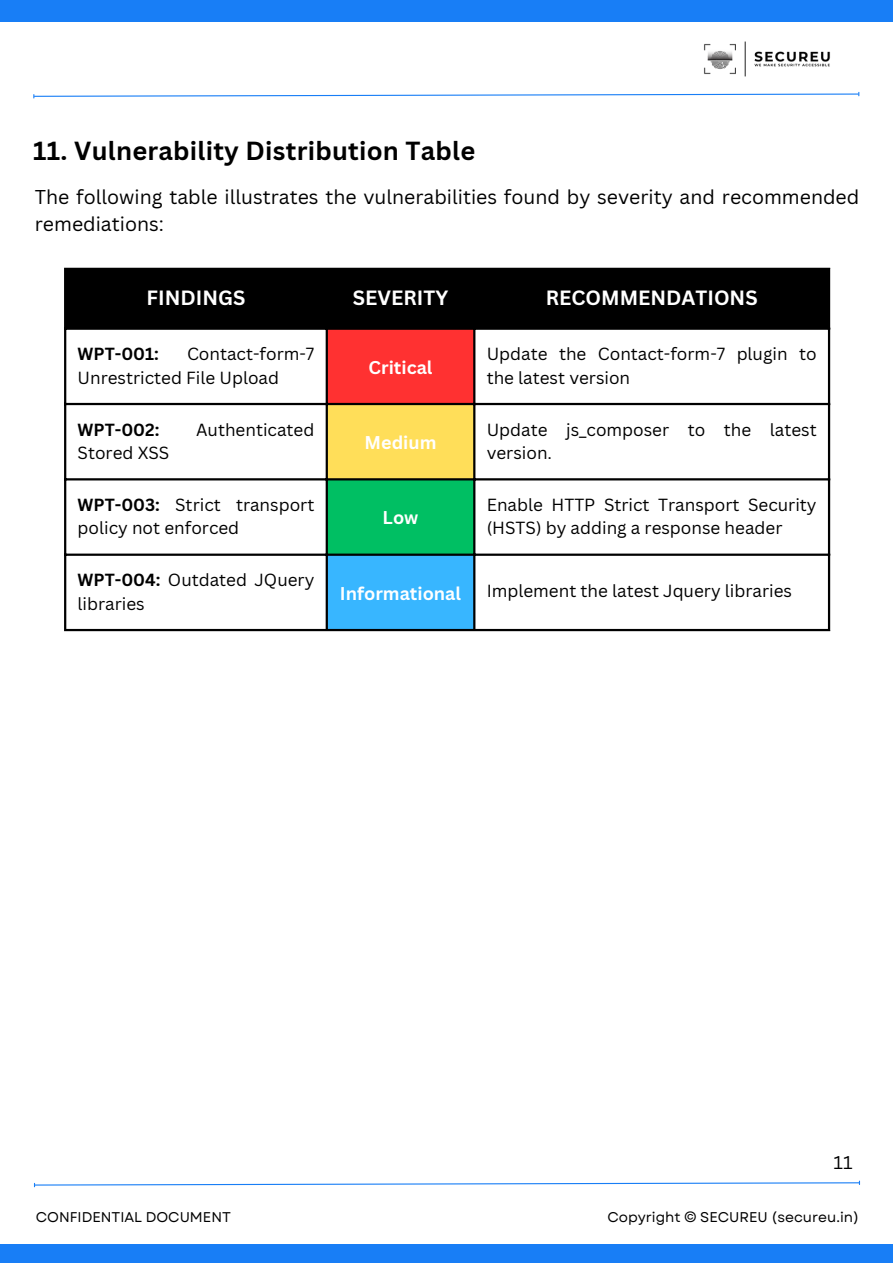
<style>
.page{position:relative;width:893px;height:1264px;background:#fff}
.page>*{position:absolute;margin:0;border:0;box-sizing:border-box;transform-origin:0 0}
.t1{font:700 25.5px "Canva Sans";letter-spacing:.01em;color:#000}
.t2{font:700 20.1px "Canva Sans";color:#fff}
.t3{font:19.5px/27px "Canva Sans";color:#000}
.t4{font:700 18px "Canva Sans";color:#fff}
.t5{font:18px "Canva Sans";color:#000}
.t6{font:17.1px/23.5px "Canva Sans";color:#000}
.t7{font:700 17.1px "Canva Sans";color:#000}
.t8{font:14.1px "Garet";color:#000}
.s1{font-weight:700}
</style>
<div class="page">
<div style="left:0;top:0;width:892px;height:22px;background:#187ef6"></div>
<div style="left:0;top:1243px;width:892px;height:19px;background:#187ef6"></div>
<img style="left:704px;top:41px;width:126px;height:36px">
<svg style="left:33px;top:92px;width:826px;height:6px"></svg>
<svg style="left:34px;top:1181px;width:826px;height:5px"></svg>
<div style="left:66px;top:270px;width:761px;height:57px;background:#000"></div>
<div style="left:326px;top:328px;width:148px;height:76px;background:#ff3131"></div>
<div style="left:326px;top:404px;width:148px;height:75px;background:#ffde59"></div>
<div style="left:326px;top:479px;width:148px;height:76px;background:#00bf63"></div>
<div style="left:326px;top:554px;width:148px;height:76px;background:#38b6ff"></div>
<hr style="left:64px;top:270px;width:2px;height:359px;background:#000">
<hr style="left:325px;top:270px;width:3px;height:359px;background:#000">
<hr style="left:473px;top:270px;width:2px;height:359px;background:#000">
<hr style="left:827px;top:270px;width:3px;height:359px;background:#000">
<hr style="left:64px;top:268px;width:766px;height:2px;background:#000">
<hr style="left:64px;top:327px;width:766px;height:3px;background:#000">
<hr style="left:64px;top:403px;width:766px;height:2px;background:#000">
<hr style="left:64px;top:478px;width:766px;height:2px;background:#000">
<hr style="left:64px;top:553px;width:766px;height:3px;background:#000">
<hr style="left:64px;top:629px;width:766px;height:2px;background:#000">
<p class="t1" style="left:33px;top:133px;width:443px">11. Vulnerability Distribution Table</p>
<p class="t3" style="left:35px;top:183px;width:825px">The following table illustrates the vulnerabilities found by severity and recommended remediations:</p>
<p class="t2" style="left:146px;top:283px;width:100px">FINDINGS</p>
<p class="t2" style="left:353px;top:283px;width:97px">SEVERITY</p>
<p class="t2" style="left:545px;top:283px;width:213px">RECOMMENDATIONS</p>
<p class="t6" style="left:78px;top:342px;width:238px;text-indent:109px">Contact-form-7<br>Unrestricted File Upload</p>
<p class="t7" style="left:78px;top:342px;width:83px">WPT-001:</p>
<p class="t4" style="left:368px;top:354px;width:65px">Critical</p>
<p class="t6" style="left:486px;top:342px;width:331px">Update the Contact-form-7 plugin to the latest version</p>
<p class="t7" style="left:78px;top:417px;width:83px">WPT-002:</p>
<p class="t6" style="left:196px;top:417px;width:120px">Authenticated</p>
<p class="t6" style="left:78px;top:440px;width:93px">Stored XSS</p>
<p class="t4" style="left:364px;top:430px;width:73px">Medium</p>
<p class="t6" style="left:486px;top:417px;width:331px">Update js_composer to the latest version.</p>
<p class="t6" style="left:78px;top:492px;width:238px"><span class="s1">WPT-003:</span> Strict transport policy not enforced</p>
<p class="t4" style="left:382px;top:505px;width:37px">Low</p>
<p class="t6" style="left:486px;top:492px;width:331px">Enable HTTP Strict Transport Security (HSTS) by adding a response header</p>
<p class="t6" style="left:78px;top:567px;width:238px"><span class="s1">WPT-004:</span> Outdated JQuery libraries</p>
<p class="t4" style="left:340px;top:580px;width:123px">Informational</p>
<p class="t6" style="left:486px;top:579px;width:307px">Implement the latest Jquery libraries</p>
<p class="t5" style="left:833px;top:1149px;width:21px">11</p>
<p class="t8" style="left:36px;top:1207px;width:197px">CONFIDENTIAL DOCUMENT</p>
<p class="t8" style="left:607px;top:1207px;width:253px">Copyright © SECUREU (secureu.in)</p>
</div>
